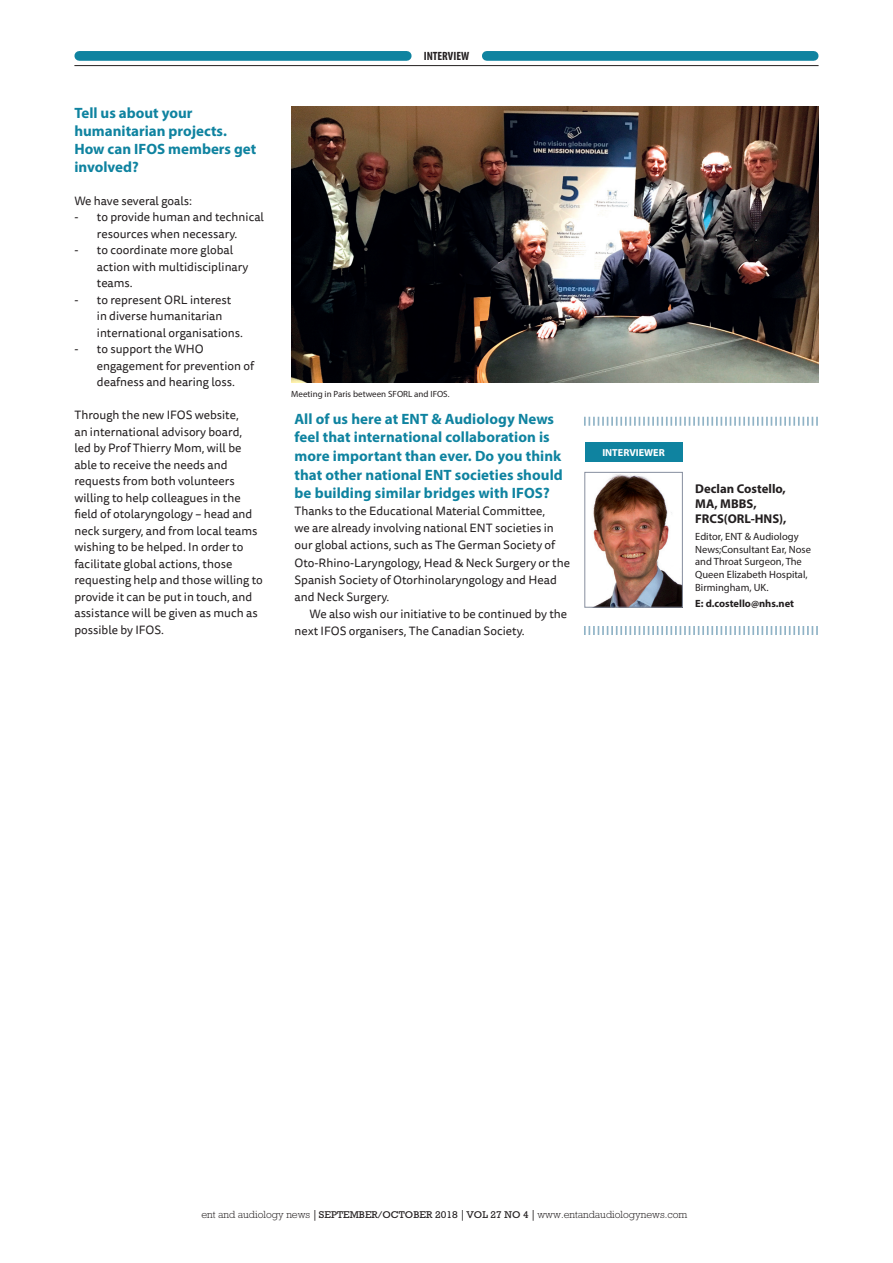
<style>
.page{position:relative;width:893px;height:1263px;background:#fff}
.page>*{position:absolute;margin:0;border:0;box-sizing:border-box;transform-origin:0 0}
.Feature_Subhead{font:700 15px/18.6px "Myriad Pro";letter-spacing:.005em;color:#0f83a0}
.feature_Body_Indent{font:700 15px/18px "Myriad Pro";color:#0f83a0}
.t1{font:700 12.75px/15.3px "Myriad Pro";color:#231f20}
.feature_body_no_inde{font:12px/16.5px "Tisa Sans Pro";color:#231f20}
.feature_Body_Indent-2{font:12px/16.5px "Tisa Sans Pro";color:#231f20}
.t2{font:700 condensed 12px "Myriad Pro";color:#231f20}
.t3{font:10.5px/12.6px "Myriad Pro";color:#231f20}
.t4{font:300 10.5px "Rockwell";color:#231f20}
.t5{font:700 10.5px "Myriad Pro";color:#231f20}
.t6{font:700 10.2px "Myriad Pro";color:#fff}
.feature_Caption{font:9px "Myriad Pro";color:#231f20}
.s1{color:#fff}
.s2{font-family:"Adobe Caslon Pro";font-weight:700}
.s3{font-weight:400;font-size:10.05px}
</style>
<div class="page">
<img style="left:291px;top:106px;width:528px;height:277px">
<img style="left:593px;top:474px;width:87px;height:131px">
<div style="left:585px;top:472px;width:97px;height:135px;border:1px solid #878f9f"></div>
<div style="left:585px;top:443px;width:97px;height:19px;background:#0f83a0"></div>
<svg style="left:584px;top:417px;width:234px;height:9px"></svg>
<svg style="left:584px;top:626px;width:234px;height:9px"></svg>
<hr style="left:74px;top:65px;width:745px;height:1px;background:#231f20">
<div style="left:79px;top:51px;width:328px;height:10px;background:#0f83a0"></div>
<div style="left:487px;top:51px;width:327px;height:10px;background:#0f83a0"></div>
<p class="feature_Body_Indent" style="left:74px;top:103px;width:183px">Tell us about your humanitarian projects.<br>How can IFOS members get involved?</p>
<p class="feature_body_no_inde" style="left:74px;top:192px;width:119px">We have several goals:</p>
<p class="feature_Body_Indent-2" style="left:74px;top:209px;width:191px;text-align:center">- to provide human and technical resources when necessary.</p>
<p class="feature_Body_Indent-2" style="left:97px;top:242px;width:153px;text-indent:-22px">- to coordinate more global action with multidisciplinary teams.</p>
<p class="feature_Body_Indent-2" style="left:97px;top:291px;width:148px;text-indent:-22px">- to represent ORL interest in diverse humanitarian international organisations.</p>
<p class="feature_Body_Indent-2" style="left:97px;top:341px;width:159px;text-indent:-22px">- to support the WHO engagement for prevention of deafness and hearing loss.</p>
<p class="feature_body_no_inde" style="left:74px;top:407px;width:190px">Through the new IFOS website,<br>an international advisory board,<br>led by Prof Thierry Mom, will be able to receive the needs and requests from both volunteers willing to help colleagues in the field of otolaryngology – head and neck surgery, and from local teams wishing to be helped. In order to facilitate global actions, those requesting help and those willing to provide it can be put in touch, and assistance will be given as much as possible by IFOS.</p>
<p class="t2" style="left:424px;top:49px;width:47px">INTERVIEW</p>
<p class="feature_Caption" style="left:291px;top:389px;width:166px">Meeting in Paris between SFORL and IFOS.<span class="s1">S.</span></p>
<p class="Feature_Subhead" style="left:294px;top:409px;width:270px">All of us here at ENT &amp; Audiology News feel that international collaboration is more important than ever. Do you think that other national ENT societies should be building similar bridges with IFOS?</p>
<p class="feature_body_no_inde" style="left:294px;top:503px;width:277px;line-height:17.1px">Thanks to the Educational Material Committee,<br>we are already involving national ENT societies in our global actions, such as The German Society of Oto-Rhino-Laryngology, Head &amp; Neck Surgery or the Spanish Society of Otorhinolaryngology and Head and Neck Surgery.</p>
<p class="feature_Body_Indent-2" style="left:294px;top:605px;width:274px;line-height:17.1px;text-indent:15px">We also wish our initiative to be continued by the next IFOS organisers, The Canadian Society.</p>
<p class="t6" style="left:602px;top:446px;width:64px">INTERVIEWER</p>
<p class="t1" style="left:695px;top:480px;width:93px">Declan Costello,<br>MA, MBBS,<br>FRCS(ORL-HNS),</p>
<p class="t3" style="left:695px;top:530px;width:117px">Editor, ENT &amp; Audiology<br>News;Consultant Ear, Nose and Throat Surgeon, The<br>Queen Elizabeth Hospital,<br>Birmingham, UK.</p>
<p class="t5" style="left:695px;top:597px;width:100px">E: d.costello@nhs.net</p>
<p class="t4" style="left:201px;top:1208px;width:487px">ent and audiology news <span class="s2">|</span> <span class="s3">SEPTEMBER/OCTOBER 2018</span> <span class="s2">|</span> <span class="s3">VOL 27 NO 4</span> <span class="s2">|</span> www.entandaudiologynews.com</p>
</div>
